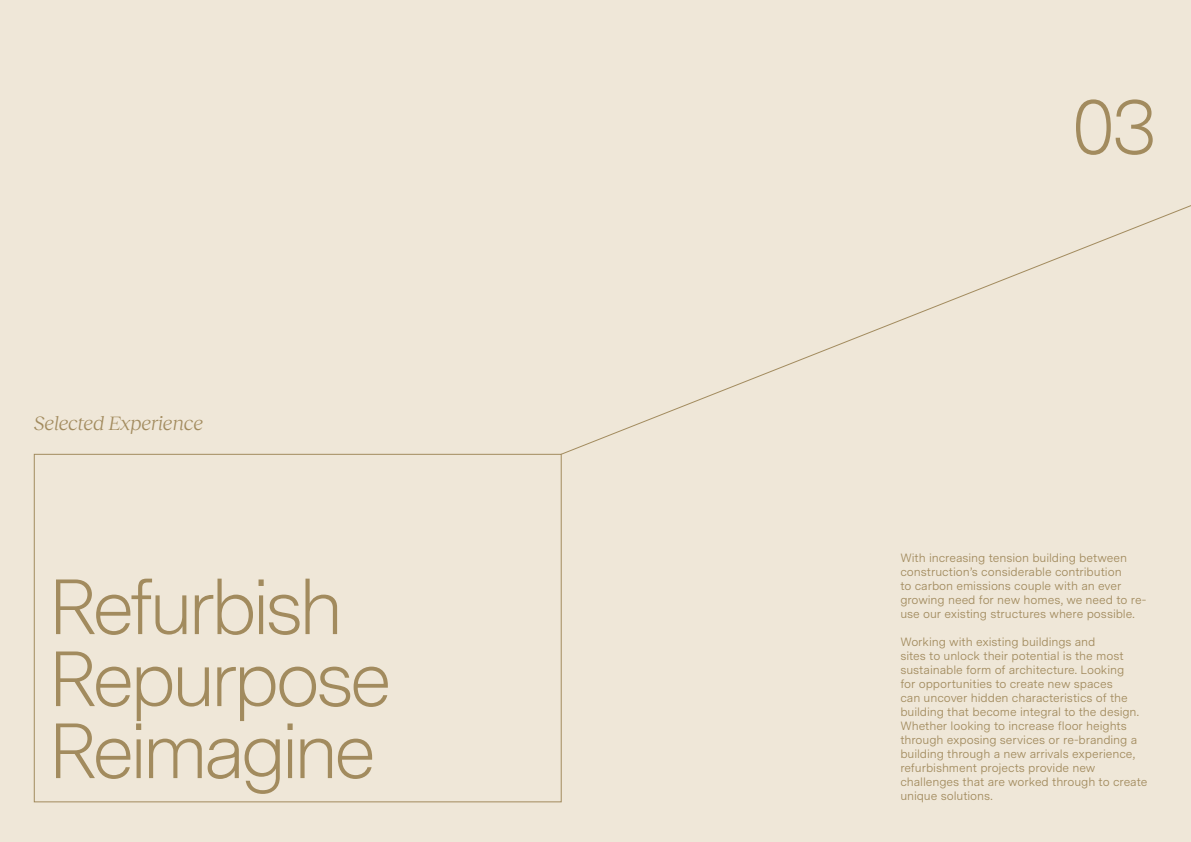
<style>
.page{position:relative;width:1191px;height:842px;background:#efe7d8}
.page>*{position:absolute;margin:0;border:0;box-sizing:border-box;transform-origin:0 0}
.t1{font:300 78px/72px "Messina Sans";letter-spacing:-.065em;color:#a28b5e}
.t2{font:italic 20px "Reckless Neue";color:#a28b5e}
.t3{font:12px/14px "Messina Sans";letter-spacing:-.005em;color:#a28b5e}
</style>
<div class="page">
<svg style="left:560px;top:205px;width:631px;height:250px"></svg>
<h2 class="t2" style="left:34px;top:409px;width:171px">Selected Experience</h2>
<h1 class="t1" style="left:48px;top:568px;width:345px">Refurbish<br>Repurpose<br>Reimagine</h1>
<h1 class="t1" style="left:1071px;top:88px;width:87px">03</h1>
<p class="t3" style="left:900px;top:550px;width:247px">With increasing tension building between construction’s considerable contribution<br>to carbon emissions couple with an ever growing need for new homes, we need to re&shy;use our existing structures where possible.</p>
<p class="t3" style="left:900px;top:634px;width:249px">Working with existing buildings and<br>sites to unlock their potential is the most sustainable form of architecture. Looking<br>for opportunities to create new spaces<br>can uncover hidden characteristics of the building that become integral to the design.<br>Whether looking to increase floor heights through exposing services or re-branding a building through a new arrivals experience, refurbishment projects provide new challenges that are worked through to create unique solutions.</p>
</div>
